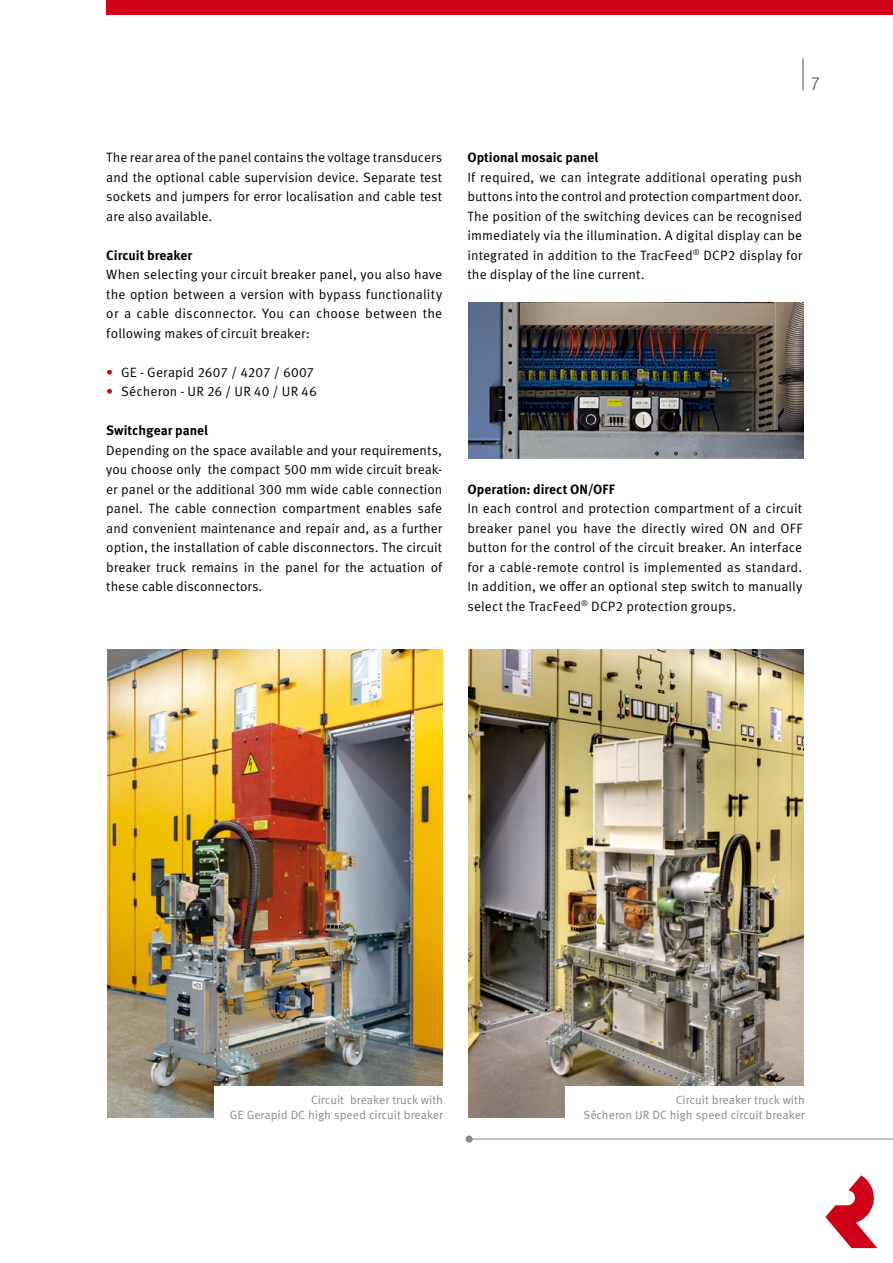
<style>
.page{position:relative;width:893px;height:1263px;background:#fff}
.page>*{position:absolute;margin:0;border:0;box-sizing:border-box;transform-origin:0 0}
.t1{font:300 condensed 18px "Helvetica Neue LT Std";color:#4b4b4d}
.t2{font:13.5px/19.5px "Meta Pro";letter-spacing:.005em;color:#000;text-align:justify}
.t3{font:700 13.5px "Meta Pro";letter-spacing:-.005em;color:#000}
.t4{font:12px/15px "Meta Pro";color:#87888a;text-align:right}
.s1{color:#d10019}
</style>
<div class="page">
<img style="left:468px;top:650px;width:336px;height:468px">
<img style="left:107px;top:650px;width:336px;height:468px">
<hr style="left:469px;top:1139px;width:424px;height:1px;background:#87888a">
<div style="left:466px;top:1135px;width:7px;height:7px;background:#87888a;border-radius:50%"></div>
<div style="left:106px;top:0;width:787px;height:15px;background:#d10019"></div>
<svg style="left:825px;top:1175px;width:52px;height:73px"></svg>
<hr style="left:803px;top:58px;width:1px;height:32px;background:#4b4b4d">
<div style="left:215px;top:1087px;width:237px;height:41px;background:#fff"></div>
<div style="left:565px;top:1087px;width:248px;height:41px;background:#fff"></div>
<img style="left:468px;top:303px;width:335px;height:156px">
<p class="t2" style="left:106px;top:148px;width:337px">The rear area of the panel contains the voltage transducers and the optional cable supervision device. Separate test sockets and jumpers for error localisation and cable test are also available.</p>
<p class="t3" style="left:106px;top:247px;width:87px">Circuit breaker</p>
<p class="t2" style="left:106px;top:265px;width:337px">When selecting your circuit breaker panel, you also have the option between a version with bypass functionality or a cable disconnector. You can choose between the following makes of circuit breaker:</p>
<p class="t2" style="left:106px;top:363px;width:209px"><span class="s1">•</span> GE - Gerapid 2607 / 4207 / 6007</p>
<p class="t2" style="left:106px;top:382px;width:212px"><span class="s1">•</span> Sécheron - UR 26 / UR 40 / UR 46</p>
<p class="t3" style="left:106px;top:422px;width:103px">Switchgear panel</p>
<p class="t2" style="left:106px;top:441px;width:338px">Depending on the space available and your requirements, you choose only the compact 500 mm wide circuit break&shy;er panel or the additional 300 mm wide cable connection panel. The cable connection compartment enables safe and convenient maintenance and repair and, as a further option, the installation of cable disconnectors. The circuit breaker truck remains in the panel for the actuation of these cable disconnectors.</p>
<h1 class="t1" style="left:811px;top:73px;width:10px">7</h1>
<p class="t3" style="left:467px;top:149px;width:132px">Optional mosaic panel</p>
<p class="t2" style="left:467px;top:168px;width:337px">If required, we can integrate additional operating push buttons into the control and protection compartment door.<br>The position of the switching devices can be recognised immediately via the illumination. A digital display can be integrated in addition to the TracFeed<sup>®</sup> DCP2 display for the display of the line current.</p>
<p class="t3" style="left:467px;top:481px;width:149px">Operation: direct ON/OFF</p>
<p class="t2" style="left:467px;top:499px;width:336px;text-align:left">In each control and protection compartment of a circuit breaker panel you have the directly wired ON and OFF button for the control of the circuit breaker. An interface for a cable-remote control is implemented as standard.<br>In addition, we offer an optional step switch to manually select the TracFeed<sup>®</sup> DCP2 protection groups.</p>
<p class="t4" style="left:230px;top:1093px;width:215px">Circuit breaker truck with<br>GE Gerapid DC high speed circuit breaker</p>
<p class="t4" style="left:583px;top:1093px;width:223px">Circuit breaker truck with<br>Sécheron UR DC high speed circuit breaker</p>
</div>
